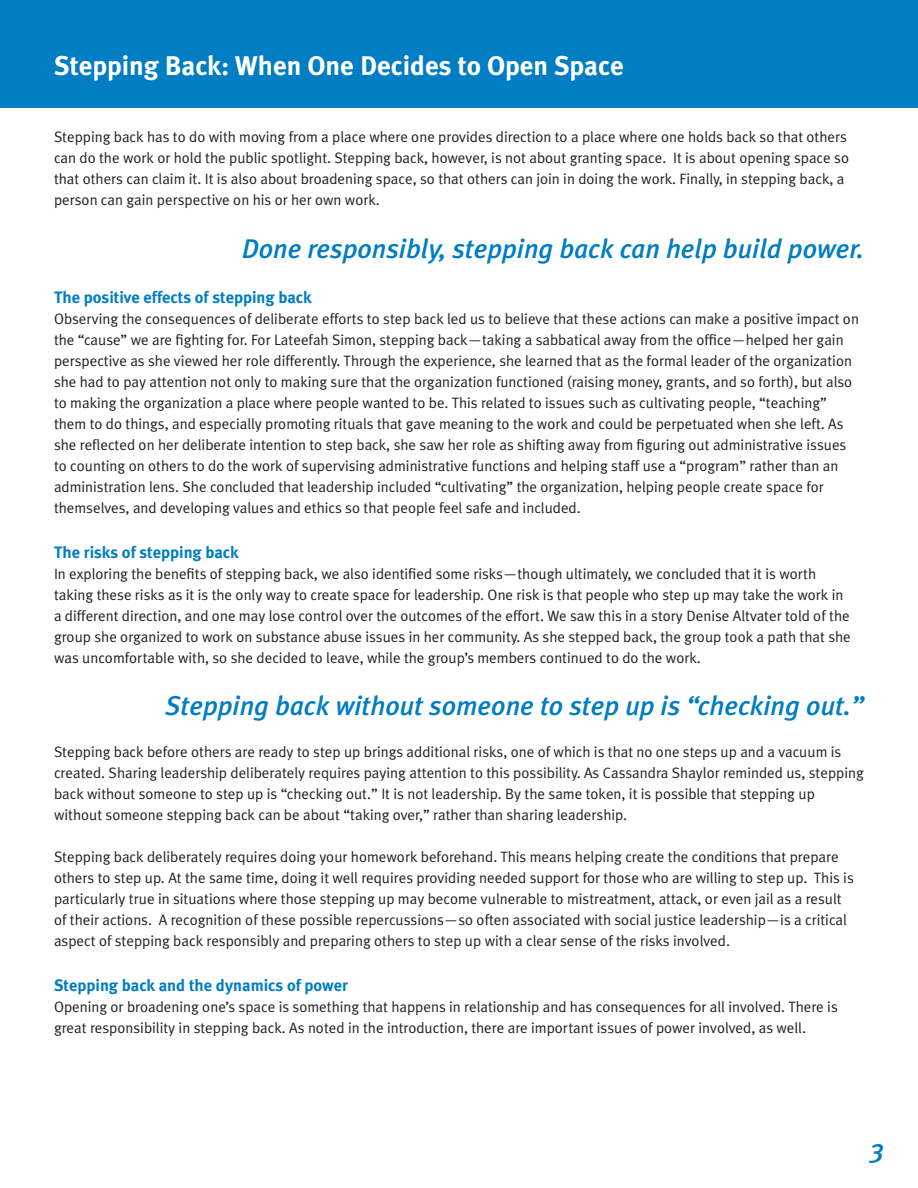
<style>
.page{position:relative;width:918px;height:1188px;background:#fff}
.page>*{position:absolute;margin:0;border:0;box-sizing:border-box;transform-origin:0 0}
.t1{font:italic 500 27px "Meta Plus";color:#007dc3}
.t2{font:700 27px "Meta Plus";color:#fff}
.t3{font:700 16.5px "Meta Plus";color:#007dc3}
.t4{font:15px/21px "Meta Plus Normal";color:#231f20}
</style>
<div class="page">
<div style="left:0;top:0;width:918px;height:108px;background:#007dc3"></div>
<h1 class="t2" style="left:54px;top:50px;width:571px">Stepping Back: When One Decides to Open Space</h1>
<p class="t4" style="left:54px;top:126px;width:797px">Stepping back has to do with moving from a place where one provides direction to a place where one holds back so that others can do the work or hold the public spotlight. Stepping back, however, is not about granting space. It is about opening space so that others can claim it. It is also about broadening space, so that others can join in doing the work. Finally, in stepping back, a person can gain perspective on his or her own work.</p>
<h1 class="t1" style="left:242px;top:233px;width:624px">Done responsibly, stepping back can help build power.</h1>
<p class="t3" style="left:54px;top:287px;width:259px">The positive effects of stepping back</p>
<p class="t4" style="left:54px;top:308px;width:806px">Observing the consequences of deliberate efforts to step back led us to believe that these actions can make a positive impact on the “cause” we are fighting for. For Lateefah Simon, stepping back—taking a sabbatical away from the office—helped her gain perspective as she viewed her role differently. Through the experience, she learned that as the formal leader of the organization she had to pay attention not only to making sure that the organization functioned (raising money, grants, and so forth), but also to making the organization a place where people wanted to be. This related to issues such as cultivating people, “teaching” them to do things, and especially promoting rituals that gave meaning to the work and could be perpetuated when she left. As she reflected on her deliberate intention to step back, she saw her role as shifting away from figuring out administrative issues to counting on others to do the work of supervising administrative functions and helping staff use a “program” rather than an administration lens. She concluded that leadership included “cultivating” the organization, helping people create space for themselves, and developing values and ethics so that people feel safe and included.</p>
<p class="t3" style="left:54px;top:542px;width:186px">The risks of stepping back</p>
<p class="t4" style="left:54px;top:563px;width:798px">In exploring the benefits of stepping back, we also identified some risks—though ultimately, we concluded that it is worth taking these risks as it is the only way to create space for leadership. One risk is that people who step up may take the work in a different direction, and one may lose control over the outcomes of the effort. We saw this in a story Denise Altvater told of the group she organized to work on substance abuse issues in her community. As she stepped back, the group took a path that she was uncomfortable with, so she decided to leave, while the group’s members continued to do the work.</p>
<h1 class="t1" style="left:165px;top:690px;width:700px">Stepping back without someone to step up is “checking out.”</h1>
<p class="t4" style="left:54px;top:741px;width:811px">Stepping back before others are ready to step up brings additional risks, one of which is that no one steps up and a vacuum is created. Sharing leadership deliberately requires paying attention to this possibility. As Cassandra Shaylor reminded us, stepping back without someone to step up is “checking out.” It is not leadership. By the same token, it is possible that stepping up without someone stepping back can be about “taking over,” rather than sharing leadership.</p>
<p class="t4" style="left:54px;top:846px;width:801px">Stepping back deliberately requires doing your homework beforehand. This means helping create the conditions that prepare others to step up. At the same time, doing it well requires providing needed support for those who are willing to step up. This is particularly true in situations where those stepping up may become vulnerable to mistreatment, attack, or even jail as a result of their actions. A recognition of these possible repercussions—so often associated with social justice leadership—is a critical aspect of stepping back responsibly and preparing others to step up with a clear sense of the risks involved.</p>
<p class="t3" style="left:54px;top:976px;width:295px">Stepping back and the dynamics of power</p>
<p class="t4" style="left:54px;top:996px;width:785px">Opening or broadening one’s space is something that happens in relationship and has consequences for all involved. There is great responsibility in stepping back. As noted in the introduction, there are important issues of power involved, as well.</p>
<h1 class="t1" style="left:870px;top:1133px;width:16px">3</h1>
</div>
